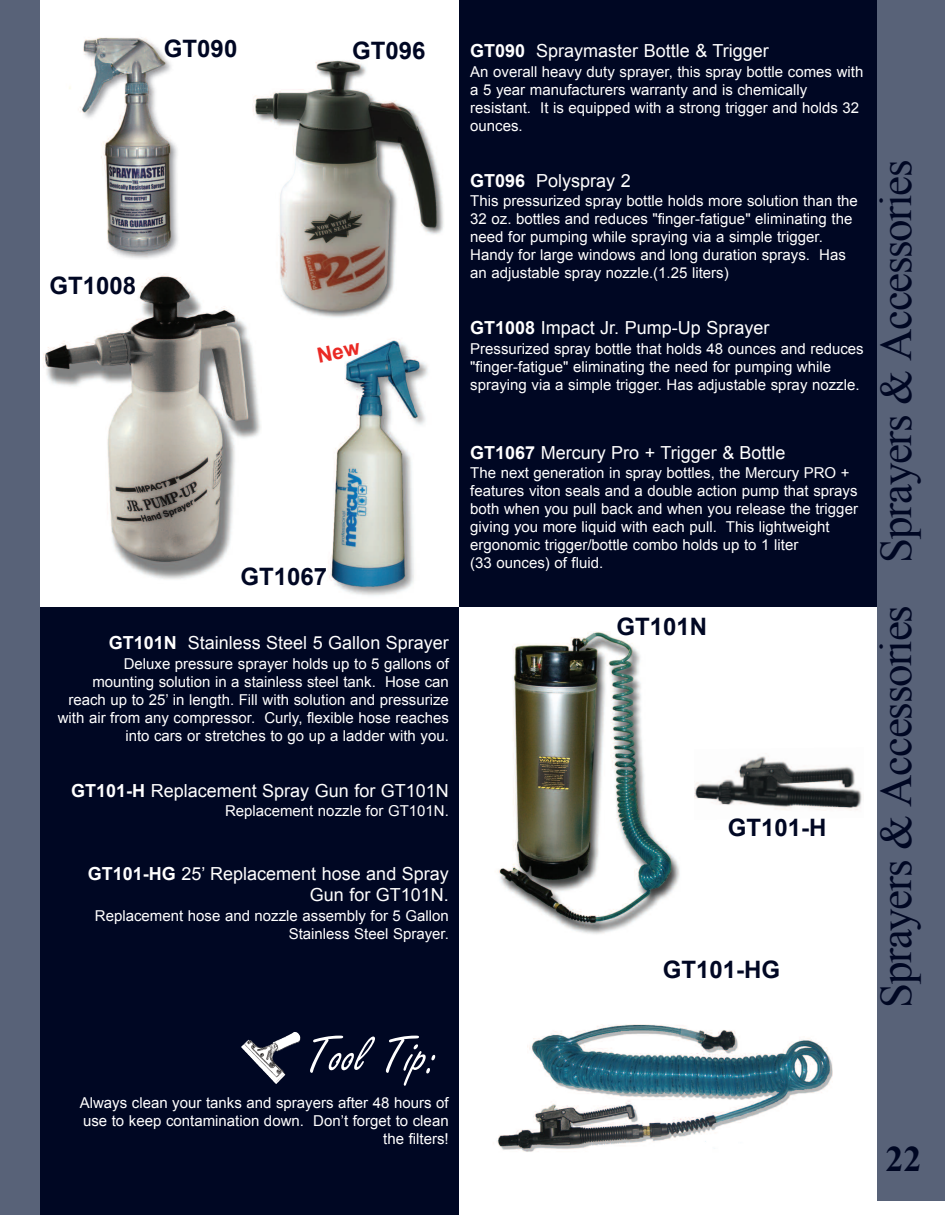
<style>
.page{position:relative;width:945px;height:1215px;background:#fff}
.page>*{position:absolute;margin:0;border:0;box-sizing:border-box;transform-origin:0 0}
.t1{font:54px "Freestyle Script";color:#fff}
.t2{font:45px "Times New Roman";letter-spacing:-.03em;color:#000723}
.t3{font:700 36px "Times New Roman";color:#000723}
.t4{font:700 24px "Arial";color:#000723}
.t5{font:18px/21.6px "Arial";color:#fff;text-align:right}
.t6{font:15px/18px "Arial";color:#fff}
.s1{font-weight:700}
</style>
<div class="page">
<div style="left:459px;top:0;width:419px;height:608px;background:#000723"></div>
<div style="left:40px;top:608px;width:419px;height:607px;background:#000723"></div>
<div style="left:878px;top:0;width:67px;height:1202px;background:#586278"></div>
<div style="left:0;top:0;width:40px;height:1215px;background:#586278"></div>
<img style="left:241px;top:1039px;width:39px;height:45px">
<img style="left:43px;top:275px;width:218px;height:304px">
<img style="left:69px;top:37px;width:109px;height:222px">
<img style="left:252px;top:60px;width:192px;height:271px">
<img style="left:328px;top:339px;width:100px;height:257px">
<img style="left:497px;top:632px;width:183px;height:302px">
<svg style="left:666px;top:747px;width:14px;height:73px"></svg>
<img style="left:694px;top:756px;width:168px;height:55px">
<img style="left:497px;top:1024px;width:336px;height:128px">
<svg style="left:328px;top:344px;width:33px;height:18px"></svg>
<h3 class="t4" style="left:164px;top:35px;width:75px">GT090</h3>
<h3 class="t4" style="left:352px;top:37px;width:75px">GT096</h3>
<h3 class="t4" style="left:49px;top:272px;width:88px">GT1008</h3>
<h3 class="t4" style="left:240px;top:563px;width:88px">GT1067</h3>
<p class="t5" style="left:109px;top:632px;width:342px"><span class="s1">GT101N</span> Stainless Steel 5 Gallon Sprayer</p>
<p class="t6" style="left:58px;top:655px;width:393px;text-align:right">Deluxe pressure sprayer holds up to 5 gallons of<br>mounting solution in a stainless steel tank. Hose can reach up to 25’ in length. Fill with solution and pressurize with air from any compressor. Curly, flexible hose reaches into cars or stretches to go up a ladder with you.</p>
<p class="t5" style="left:71px;top:780px;width:379px"><span class="s1">GT101-H</span> Replacement Spray Gun for GT101N</p>
<p class="t6" style="left:225px;top:802px;width:225px">Replacement nozzle for GT101N.</p>
<p class="t5" style="left:88px;top:863px;width:363px"><span class="s1">GT101-HG</span> 25’ Replacement hose and Spray<br>Gun for GT101N.</p>
<p class="t6" style="left:95px;top:907px;width:355px;text-align:right">Replacement hose and nozzle assembly for 5 Gallon<br>Stainless Steel Sprayer.</p>
<h1 class="t1" style="left:306px;top:1026px;width:134px">Tool Tip:</h1>
<p class="t6" style="left:80px;top:1094px;width:370px;text-align:right">Always clean your tanks and sprayers after 48 hours of use to keep contamination down. Don’t forget to clean the filters!</p>
<p class="t5" style="left:470px;top:40px;width:300px"><span class="s1">GT090</span> Spraymaster Bottle &amp; Trigger</p>
<p class="t6" style="left:470px;top:62px;width:395px">An overall heavy duty sprayer, this spray bottle comes with a 5 year manufacturers warranty and is chemically resistant. It is equipped with a strong trigger and holds 32 ounces.</p>
<p class="t5" style="left:470px;top:170px;width:162px"><span class="s1">GT096</span> Polyspray 2</p>
<p class="t6" style="left:470px;top:192px;width:389px">This pressurized spray bottle holds more solution than the 32 oz. bottles and reduces "finger-fatigue" eliminating the need for pumping while spraying via a simple trigger.<br>Handy for large windows and long duration sprays. Has an adjustable spray nozzle.(1.25 liters)</p>
<p class="t5" style="left:470px;top:317px;width:301px"><span class="s1">GT1008</span> Impact Jr. Pump-Up Sprayer</p>
<p class="t6" style="left:470px;top:340px;width:395px">Pressurized spray bottle that holds 48 ounces and reduces "finger-fatigue" eliminating the need for pumping while spraying via a simple trigger. Has adjustable spray nozzle.</p>
<p class="t5" style="left:470px;top:442px;width:317px"><span class="s1">GT1067</span> Mercury Pro + Trigger &amp; Bottle</p>
<p class="t6" style="left:470px;top:464px;width:389px">The next generation in spray bottles, the Mercury PRO + features viton seals and a double action pump that sprays both when you pull back and when you release the trigger giving you more liquid with each pull. This lightweight ergonomic trigger/bottle combo holds up to 1 liter<br>(33 ounces) of fluid.</p>
<h3 class="t4" style="left:616px;top:614px;width:92px">GT101N</h3>
<h3 class="t4" style="left:728px;top:814px;width:100px">GT101-H</h3>
<h3 class="t4" style="left:663px;top:956px;width:119px">GT101-HG</h3>
<h2 class="t2" style="left:871px;top:1008px;width:850px;rotate:-90deg">Sprayers &amp; Accessories Sprayers &amp; Accessories</h2>
<h3 class="t3" style="left:886px;top:1139px;width:37px">22</h3>
</div>
